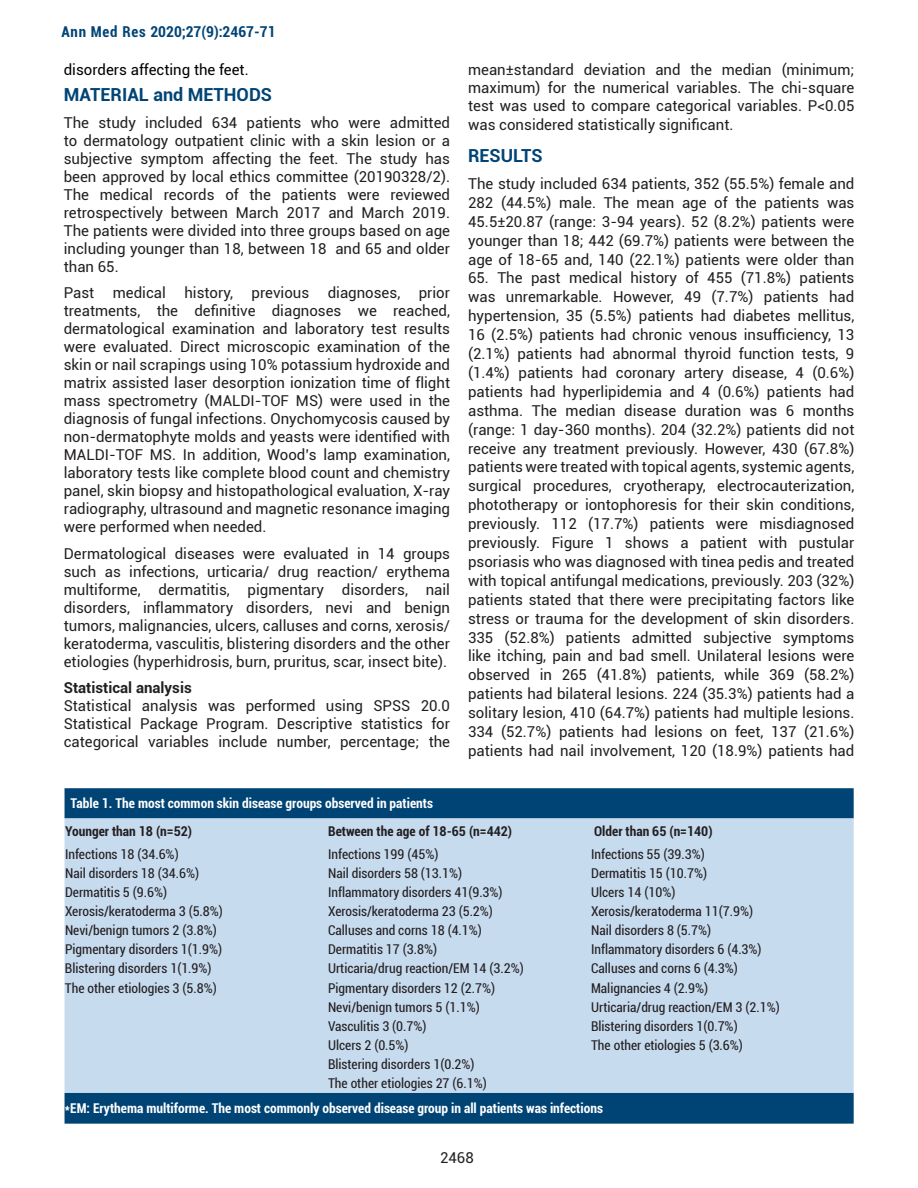
<style>
.page{position:relative;width:918px;height:1188px;background:#fff}
.page>*{position:absolute;margin:0;border:0;box-sizing:border-box;transform-origin:0 0}
.t1{font:700 18px "Roboto";color:#004475}
.t2{font:15px/18px "Roboto";color:#231f20;text-align:justify}
.t3{font:700 condensed 15px "Roboto";color:#004475}
.t4{font:15px "Roboto";color:#000}
.t5{font:700 15px "Roboto";color:#231f20}
.t6{font:condensed 13.5px/19.2px "Roboto";color:#231f20}
.t7{font:700 condensed 13.5px "Roboto";color:#fff}
.t8{font:700 condensed 13.5px "Roboto";color:#231f20}
</style>
<div class="page">
<div style="left:65px;top:788px;width:789px;height:336px;background:#004475"></div>
<div style="left:65px;top:818px;width:789px;height:275px;background:#c7dbef"></div>
<p class="t3" style="left:61px;top:21px;width:216px">Ann Med Res 2020;27(9):2467-71</p>
<p class="t4" style="left:64px;top:59px;width:186px">disorders affecting the feet.</p>
<p class="t1" style="left:64px;top:82px;width:210px">MATERIAL and METHODS</p>
<p class="t2" style="left:64px;top:113px;width:388px">The study included 634 patients who were admitted to dermatology outpatient clinic with a skin lesion or a subjective symptom affecting the feet. The study has been approved by local ethics committee (20190328/2).<br>The medical records of the patients were reviewed retrospectively between March 2017 and March 2019.<br>The patients were divided into three groups based on age including younger than 18, between 18 and 65 and older than 65.</p>
<p class="t2" style="left:64px;top:283px;width:388px">Past medical history, previous diagnoses, prior treatments, the definitive diagnoses we reached, dermatological examination and laboratory test results were evaluated. Direct microscopic examination of the skin or nail scrapings using 10% potassium hydroxide and matrix assisted laser desorption ionization time of flight mass spectrometry (MALDI-TOF MS) were used in the diagnosis of fungal infections. Onychomycosis caused by non-dermatophyte molds and yeasts were identified with MALDI-TOF MS. In addition, Wood’s lamp examination, laboratory tests like complete blood count and chemistry panel, skin biopsy and histopathological evaluation, X-ray radiography, ultrasound and magnetic resonance imaging were performed when needed.</p>
<p class="t2" style="left:64px;top:544px;width:388px">Dermatological diseases were evaluated in 14 groups such as infections, urticaria/ drug reaction/ erythema multiforme, dermatitis, pigmentary disorders, nail disorders, inflammatory disorders, nevi and benign tumors, malignancies, ulcers, calluses and corns, xerosis/ keratoderma, vasculitis, blistering disorders and the other etiologies (hyperhidrosis, burn, pruritus, scar, insect bite).</p>
<p class="t5" style="left:64px;top:677px;width:129px">Statistical analysis</p>
<p class="t2" style="left:64px;top:696px;width:388px">Statistical analysis was performed using SPSS 20.0<br>Statistical Package Program. Descriptive statistics for categorical variables include number, percentage; the</p>
<p class="t2" style="left:468px;top:60px;width:388px">mean±standard deviation and the median (minimum; maximum) for the numerical variables. The chi-square test was used to compare categorical variables. P&lt;0.05 was considered statistically significant.</p>
<p class="t1" style="left:468px;top:142px;width:76px">RESULTS</p>
<p class="t2" style="left:468px;top:174px;width:388px;line-height:18.9px">The study included 634 patients, 352 (55.5%) female and 282 (44.5%) male. The mean age of the patients was 45.5±20.87 (range: 3-94 years). 52 (8.2%) patients were younger than 18; 442 (69.7%) patients were between the age of 18-65 and, 140 (22.1%) patients were older than</p>
<p class="t2" style="left:468px;top:268px;width:388px;line-height:18.9px">65. The past medical history of 455 (71.8%) patients was unremarkable. However, 49 (7.7%) patients had hypertension, 35 (5.5%) patients had diabetes mellitus, 16 (2.5%) patients had chronic venous insufficiency, 13 (2.1%) patients had abnormal thyroid function tests, 9 (1.4%) patients had coronary artery disease, 4 (0.6%) patients had hyperlipidemia and 4 (0.6%) patients had asthma. The median disease duration was 6 months (range: 1 day-360 months). 204 (32.2%) patients did not receive any treatment previously. However, 430 (67.8%) patients were treated with topical agents, systemic agents, surgical procedures, cryotherapy, electrocauterization, phototherapy or iontophoresis for their skin conditions, previously. 112 (17.7%) patients were misdiagnosed previously. Figure 1 shows a patient with pustular psoriasis who was diagnosed with tinea pedis and treated with topical antifungal medications, previously. 203 (32%) patients stated that there were precipitating factors like stress or trauma for the development of skin disorders.<br>335 (52.8%) patients admitted subjective symptoms like itching, pain and bad smell. Unilateral lesions were observed in 265 (41.8%) patients, while 369 (58.2%) patients had bilateral lesions. 224 (35.3%) patients had a solitary lesion, 410 (64.7%) patients had multiple lesions.<br>334 (52.7%) patients had lesions on feet, 137 (21.6%) patients had nail involvement, 120 (18.9%) patients had</p>
<p class="t7" style="left:71px;top:794px;width:364px">Table 1. The most common skin disease groups observed in patients</p>
<p class="t8" style="left:65px;top:822px;width:128px">Younger than 18 (n=52)</p>
<p class="t8" style="left:328px;top:822px;width:186px">Between the age of 18-65 (n=442)</p>
<p class="t8" style="left:594px;top:822px;width:120px">Older than 65 (n=140)</p>
<p class="t6" style="left:65px;top:844px;width:115px">Infections 18 (34.6%)</p>
<p class="t6" style="left:328px;top:844px;width:112px">Infections 199 (45%)</p>
<p class="t6" style="left:591px;top:844px;width:115px">Infections 55 (39.3%)</p>
<p class="t6" style="left:65px;top:863px;width:136px">Nail disorders 18 (34.6%)</p>
<p class="t6" style="left:328px;top:863px;width:136px">Nail disorders 58 (13.1%)</p>
<p class="t6" style="left:591px;top:863px;width:118px">Dermatitis 15 (10.7%)</p>
<p class="t6" style="left:65px;top:882px;width:104px">Dermatitis 5 (9.6%)</p>
<p class="t6" style="left:328px;top:882px;width:176px">Inflammatory disorders 41(9.3%)</p>
<p class="t6" style="left:591px;top:882px;width:86px">Ulcers 14 (10%)</p>
<p class="t6" style="left:65px;top:901px;width:159px">Xerosis/keratoderma 3 (5.8%)</p>
<p class="t6" style="left:328px;top:901px;width:166px">Xerosis/keratoderma 23 (5.2%)</p>
<p class="t6" style="left:591px;top:901px;width:163px">Xerosis/keratoderma 11(7.9%)</p>
<p class="t6" style="left:65px;top:920px;width:153px">Nevi/benign tumors 2 (3.8%)</p>
<p class="t6" style="left:328px;top:920px;width:155px">Calluses and corns 18 (4.1%)</p>
<p class="t6" style="left:591px;top:920px;width:122px">Nail disorders 8 (5.7%)</p>
<p class="t6" style="left:65px;top:939px;width:159px">Pigmentary disorders 1(1.9%)</p>
<p class="t6" style="left:328px;top:939px;width:111px">Dermatitis 17 (3.8%)</p>
<p class="t6" style="left:591px;top:939px;width:172px">Inflammatory disorders 6 (4.3%)</p>
<p class="t6" style="left:65px;top:959px;width:148px">Blistering disorders 1(1.9%)</p>
<p class="t6" style="left:328px;top:959px;width:197px">Urticaria/drug reaction/EM 14 (3.2%)</p>
<p class="t6" style="left:591px;top:959px;width:148px">Calluses and corns 6 (4.3%)</p>
<p class="t6" style="left:65px;top:978px;width:153px">The other etiologies 3 (5.8%)</p>
<p class="t6" style="left:328px;top:978px;width:169px">Pigmentary disorders 12 (2.7%)</p>
<p class="t6" style="left:591px;top:978px;width:119px">Malignancies 4 (2.9%)</p>
<p class="t6" style="left:328px;top:997px;width:153px">Nevi/benign tumors 5 (1.1%)</p>
<p class="t6" style="left:591px;top:997px;width:190px">Urticaria/drug reaction/EM 3 (2.1%)</p>
<p class="t6" style="left:328px;top:1016px;width:100px">Vasculitis 3 (0.7%)</p>
<p class="t6" style="left:591px;top:1016px;width:148px">Blistering disorders 1(0.7%)</p>
<p class="t6" style="left:328px;top:1035px;width:82px">Ulcers 2 (0.5%)</p>
<p class="t6" style="left:591px;top:1035px;width:153px">The other etiologies 5 (3.6%)</p>
<p class="t6" style="left:328px;top:1054px;width:160px">Blistering disorders 1(0.2%)<br>The other etiologies 27 (6.1%)</p>
<p class="t7" style="left:65px;top:1099px;width:539px">*EM: Erythema multiforme. The most commonly observed disease group in all patients was infections</p>
<p class="t2" style="left:440px;top:1148px;width:35px">2468</p>
</div>
